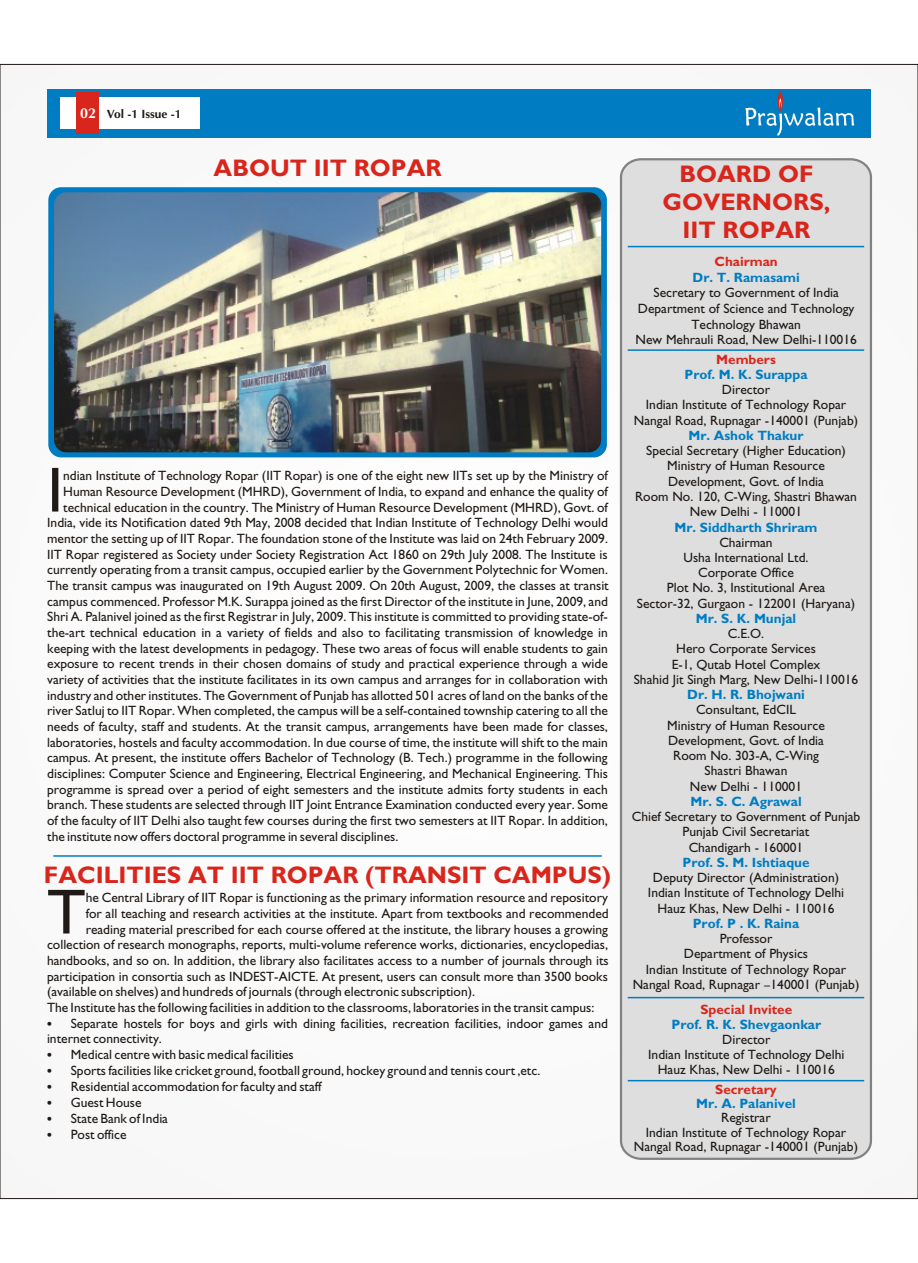
<style>
.page{position:relative;width:918px;height:1263px;background:#fff}
.page>*{position:absolute;margin:0;border:0;box-sizing:border-box;transform-origin:0 0}
.t1{font:64.05px "Gill Sans";color:#1f1a17}
.t2{font:700 24px/28.3px "Gill Sans";color:#d9261c;text-align:center}
.t3{font:13.5px/15.8px "Gill Sans";color:#1f1a17;text-align:center}
.t4{font:700 13.5px "Gill Sans";color:#007dc2}
.t5{font:700 13.5px "Gill Sans";color:#d9261c}
.t6{font:700 12px "Ottawa";color:#1f1a17}
.s1{font-size:14.4px;color:#fff}
.s2{font-weight:700}
</style>
<div class="page">
<div style="left:0;top:64px;width:918px;height:1134px;background:#fafafa"></div>
<div style="left:47px;top:89px;width:824px;height:48px;background:#007dc2"></div>
<div style="left:60px;top:97px;width:140px;height:32px;background:#fff"></div>
<svg style="left:76px;top:94px;width:1px;height:39px"></svg>
<div style="left:77px;top:92px;width:22px;height:42px;background:#d9261c"></div>
<svg style="left:745px;top:91px;width:109px;height:45px"></svg>
<div style="left:619px;top:158px;width:254px;height:1002px;background:#dedede"></div>
<hr style="left:628px;top:349px;width:236px;height:2px;background:#007dc2">
<hr style="left:628px;top:997px;width:236px;height:1px;background:#007dc2">
<hr style="left:628px;top:1080px;width:236px;height:1px;background:#007dc2">
<hr style="left:53px;top:855px;width:549px;height:2px;background:#007dc2">
<div style="left:48px;top:187px;width:559px;height:270px;background:#007dc2;border-radius:13px"></div>
<img style="left:54px;top:192px;width:547px;height:260px;border-radius:13px">
<hr style="left:628px;top:246px;width:236px;height:1px;background:#007dc2">
<p class="t6" style="left:80px;top:106px;width:103px"><span class="s1">02</span> Vol -1 Issue -1</p>
<h2 class="t2" style="left:214px;top:156px;width:230px">ABOUT IIT ROPAR</h2>
<h1 class="t1" style="left:47px;top:468px;width:17px">I</h1>
<p class="t3" style="left:63px;top:469px;width:546px;text-align:left">ndian Institute of Technology Ropar (IIT Ropar) is one of the eight new IITs set up by the Ministry of<br>Human Resource Development (MHRD), Government of India, to expand and enhance the quality of</p>
<p class="t3" style="left:47px;top:501px;width:563px;text-align:justify;text-indent:16px">technical education in the country. The Ministry of Human Resource Development (MHRD), Govt. of India, vide its Notification dated 9th May, 2008 decided that Indian Institute of Technology Delhi would mentor the setting up of IIT Ropar. The foundation stone of the Institute was laid on 24th February 2009.<br>IIT Ropar registered as Society under Society Registration Act 1860 on 29th July 2008. The Institute is currently operating from a transit campus, occupied earlier by the Government Polytechnic for Women.<br>The transit campus was inaugurated on 19th August 2009. On 20th August, 2009, the classes at transit campus commenced. Professor M.K. Surappa joined as the first Director of the institute in June, 2009, and Shri A. Palanivel joined as the first Registrar in July, 2009. This institute is committed to providing state-of&shy;the-art technical education in a variety of fields and also to facilitating transmission of knowledge in keeping with the latest developments in pedagogy. These two areas of focus will enable students to gain exposure to recent trends in their chosen domains of study and practical experience through a wide variety of activities that the institute facilitates in its own campus and arranges for in collaboration with industry and other institutes. The Government of Punjab has allotted 501 acres of land on the banks of the river Satluj to IIT Ropar. When completed, the campus will be a self-contained township catering to all the needs of faculty, staff and students. At the transit campus, arrangements have been made for classes, laboratories, hostels and faculty accommodation. In due course of time, the institute will shift to the main campus. At present, the institute offers Bachelor of Technology (B. Tech.) programme in the following disciplines: Computer Science and Engineering, Electrical Engineering, and Mechanical Engineering. This programme is spread over a period of eight semesters and the institute admits forty students in each branch. These students are selected through IIT Joint Entrance Examination conducted every year. Some of the faculty of IIT Delhi also taught few courses during the first two semesters at IIT Ropar. In addition, the institute now offers doctoral programme in several disciplines.</p>
<h2 class="t2" style="left:44px;top:863px;width:569px">FACILITIES AT IIT ROPAR (TRANSIT CAMPUS)</h2>
<p class="t3" style="left:86px;top:891px;width:524px">he Central Library of IIT Ropar is functioning as the primary information resource and repository</p>
<h1 class="t1" style="left:47px;top:890px;width:40px">T</h1>
<p class="t3" style="left:86px;top:907px;width:525px">for all teaching and research activities at the institute. Apart from textbooks and recommended</p>
<p class="t3" style="left:86px;top:922px;width:524px">reading material prescribed for each course offered at the institute, the library houses a growing</p>
<p class="t3" style="left:47px;top:938px;width:562px">collection of research monographs, reports, multi-volume reference works, dictionaries, encyclopedias,</p>
<p class="t3" style="left:47px;top:954px;width:563px">handbooks, and so on. In addition, the library also facilitates access to a number of journals through its</p>
<p class="t3" style="left:47px;top:969px;width:562px">participation in consortia such as INDEST-AICTE. At present, users can consult more than 3500 books</p>
<p class="t3" style="left:47px;top:985px;width:430px">(available on shelves) and hundreds of journals (through electronic subscription).</p>
<p class="t3" style="left:47px;top:1001px;width:549px">The Institute has the following facilities in addition to the classrooms, laboratories in the transit campus:</p>
<p class="t3" style="left:47px;top:1017px;width:562px;text-align:left"><span class="s2">•</span> Separate hostels for boys and girls with dining facilities, recreation facilities, indoor games and internet connectivity.</p>
<p class="t3" style="left:47px;top:1048px;width:248px"><span class="s2">•</span> Medical centre with basic medical facilities</p>
<p class="t3" style="left:47px;top:1064px;width:495px"><span class="s2">•</span> Sports facilities like cricket ground, football ground, hockey ground and tennis court ,etc.</p>
<p class="t3" style="left:47px;top:1080px;width:276px"><span class="s2">•</span> Residential accommodation for faculty and staff</p>
<p class="t3" style="left:47px;top:1096px;width:96px"><span class="s2">•</span> Guest House</p>
<p class="t3" style="left:47px;top:1112px;width:123px"><span class="s2">•</span> State Bank of India</p>
<p class="t3" style="left:47px;top:1128px;width:81px"><span class="s2">•</span> Post office</p>
<h2 class="t2" style="left:663px;top:162px;width:169px">BOARD OF<br>GOVERNORS,<br>IIT ROPAR</h2>
<p class="t5" style="left:715px;top:257px;width:65px">Chairman</p>
<p class="t3" style="left:636px;top:286px;width:223px">Secretary to Government of India<br>Department of Science and Technology<br>Technology Bhawan<br>New Mehrauli Road, New Delhi-110016</p>
<p class="t4" style="left:693px;top:272px;width:109px">Dr. T. Ramasami</p>
<p class="t5" style="left:716px;top:354px;width:61px">Members</p>
<p class="t3" style="left:634px;top:384px;width:226px;line-height:15.1px">Director<br>Indian Institute of Technology Ropar<br>Nangal Road, Rupnagar -140001 (Punjab)</p>
<p class="t3" style="left:635px;top:445px;width:223px;line-height:15.1px">Special Secretary (Higher Education)<br>Ministry of Human Resource<br>Development, Govt. of India<br>Room No. 120, C-Wing, Shastri Bhawan<br>New Delhi - 110001</p>
<p class="t3" style="left:637px;top:536px;width:220px;line-height:15.1px">Chairman<br>Usha International Ltd.<br>Corporate Office<br>Plot No. 3, Institutional Area<br>Sector-32, Gurgaon - 122001 (Haryana)</p>
<p class="t3" style="left:634px;top:627px;width:226px;line-height:15.1px">C.E.O.<br>Hero Corporate Services<br>E-1, Qutab Hotel Complex<br>Shahid Jit Singh Marg, New Delhi-110016</p>
<p class="t3" style="left:667px;top:704px;width:159px;line-height:15.1px">Consultant, EdCIL<br>Ministry of Human Resource<br>Development, Govt. of India<br>Room No. 303-A, C-Wing<br>Shastri Bhawan<br>New Delhi - 110001</p>
<p class="t3" style="left:632px;top:810px;width:230px;line-height:15.1px">Chief Secretary to Government of Punjab<br>Punjab Civil Secretariat<br>Chandigarh - 160001</p>
<p class="t3" style="left:648px;top:871px;width:198px;line-height:15.1px">Deputy Director (Administration)<br>Indian Institute of Technology Delhi<br>Hauz Khas, New Delhi - 110016</p>
<p class="t3" style="left:633px;top:933px;width:228px;line-height:15.1px">Professor<br>Department of Physics<br>Indian Institute of Technology Ropar<br>Nangal Road, Rupnagar –140001 (Punjab)</p>
<p class="t4" style="left:685px;top:370px;width:125px">Prof. M. K. Surappa</p>
<p class="t4" style="left:689px;top:431px;width:116px">Mr. Ashok Thakur</p>
<p class="t4" style="left:675px;top:522px;width:145px">Mr. Siddharth Shriram</p>
<p class="t4" style="left:696px;top:614px;width:102px">Mr. S. K. Munjal</p>
<p class="t4" style="left:687px;top:690px;width:119px">Dr. H. R. Bhojwani</p>
<p class="t4" style="left:690px;top:797px;width:113px">Mr. S. C. Agrawal</p>
<p class="t4" style="left:683px;top:858px;width:128px">Prof. S. M. Ishtiaque</p>
<p class="t4" style="left:693px;top:919px;width:108px">Prof. P . K. Raina</p>
<p class="t5" style="left:700px;top:1004px;width:93px">Special Invitee</p>
<p class="t3" style="left:648px;top:1033px;width:198px;line-height:14.9px">Director<br>Indian Institute of Technology Delhi<br>Hauz Khas, New Delhi - 110016</p>
<p class="t4" style="left:672px;top:1020px;width:151px">Prof. R. K. Shevgaonkar</p>
<p class="t5" style="left:715px;top:1085px;width:63px">Secretary</p>
<p class="t3" style="left:634px;top:1112px;width:226px;line-height:14.1px">Registrar<br>Indian Institute of Technology Ropar<br>Nangal Road, Rupnagar -140001 (Punjab)</p>
<p class="t4" style="left:696px;top:1099px;width:101px">Mr. A. Palanivel</p>
</div>
